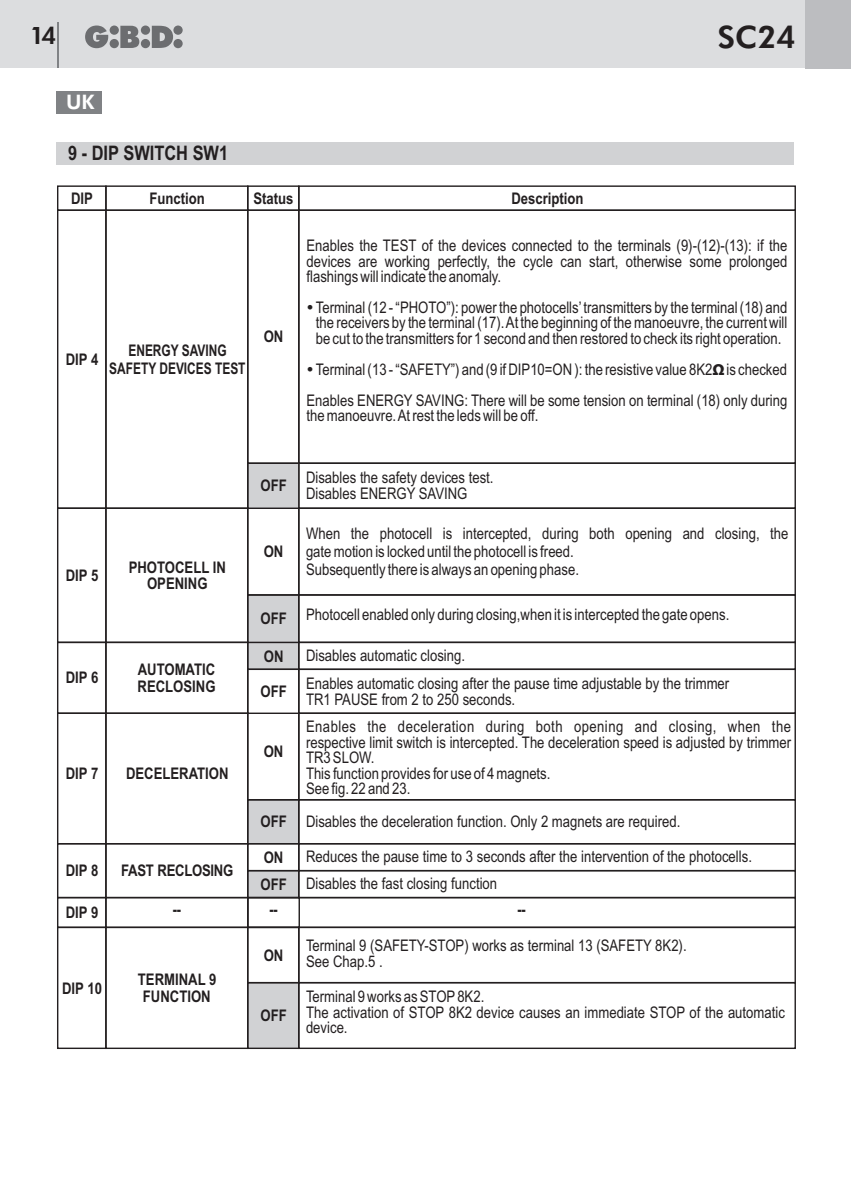
<style>
.page{position:relative;width:851px;height:1191px;background:#fff}
.page>*{position:absolute;margin:0;border:0;box-sizing:border-box;transform-origin:0 0}
.t1{font:800 31px "Futura BT";color:#231f20}
.t2{font:800 24px "Futura BT";color:#231f20}
.t3{font:700 20px "Arial Narrow";color:#231f20}
.t4{font:800 20px "Futura BT";color:#fff}
.t5{font:16px/15.4px "Arial Narrow";color:#231f20}
.t6{font:700 16px/16.4px "Arial Narrow";color:#231f20}
.t7{font:700 16px/18.2px "Arial Narrow";color:#231f20;text-align:center;scale:.91 1}
.t8{font:700 16px "Arial Narrow";letter-spacing:-.02em;color:#231f20}
.s1{font-family:"Myriad Pro";font-weight:900}
.s2{font-weight:700}
</style>
<div class="page">
<div style="left:0;top:0;width:849px;height:68px;background:#dcdddf"></div>
<hr style="left:57px;top:23px;width:1px;height:45px;background:#808285">
<div style="left:805px;top:0;width:45px;height:68px;background:#bcbdc0"></div>
<svg style="left:85px;top:26px;width:98px;height:22px"></svg>
<svg style="left:248px;top:871px;width:50px;height:26px"></svg>
<div style="left:248px;top:981px;width:52px;height:68px;background:#d1d2d4"></div>
<div style="left:57px;top:843px;width:50px;height:55px;border:1px solid #231f20"></div>
<div style="left:247px;top:843px;width:52px;height:28px;border:1px solid #231f20"></div>
<div style="left:105px;top:843px;width:143px;height:55px;border:1px solid #231f20"></div>
<div style="left:298px;top:870px;width:497px;height:28px;border:1px solid #231f20"></div>
<div style="left:57px;top:926px;width:50px;height:123px;border:1px solid #231f20"></div>
<div style="left:247px;top:926px;width:52px;height:57px;border:1px solid #231f20"></div>
<div style="left:105px;top:926px;width:143px;height:123px;border:1px solid #231f20"></div>
<div style="left:298px;top:982px;width:497px;height:67px;border:1px solid #231f20"></div>
<div style="left:57px;top:185px;width:50px;height:26px;border:1px solid #231f20"></div>
<div style="left:247px;top:185px;width:52px;height:26px;border:1px solid #231f20"></div>
<div style="left:105px;top:185px;width:143px;height:26px;border:1px solid #231f20"></div>
<div style="left:298px;top:185px;width:497px;height:26px;border:1px solid #231f20"></div>
<svg style="left:246px;top:800px;width:54px;height:45px;background:#c5c6c7"></svg>
<div style="left:298px;top:799px;width:497px;height:45px;border:1px solid #231f20"></div>
<div style="left:298px;top:712px;width:497px;height:88px;border:1px solid #231f20"></div>
<div style="left:57px;top:712px;width:50px;height:132px;border:1px solid #231f20"></div>
<div style="left:247px;top:712px;width:52px;height:88px;border:1px solid #231f20"></div>
<div style="left:105px;top:712px;width:143px;height:132px;border:1px solid #231f20"></div>
<div style="left:57px;top:142px;width:737px;height:22px;background:#d1d2d4"></div>
<div style="left:57px;top:641px;width:50px;height:73px;border:1px solid #231f20"></div>
<div style="left:105px;top:641px;width:143px;height:73px;border:1px solid #231f20"></div>
<div style="left:298px;top:668px;width:497px;height:46px;border:1px solid #231f20"></div>
<div style="left:298px;top:641px;width:497px;height:29px;border:1px solid #231f20"></div>
<svg style="left:246px;top:595px;width:54px;height:119px"></svg>
<div style="left:57px;top:507px;width:50px;height:136px;border:1px solid #231f20"></div>
<div style="left:247px;top:507px;width:52px;height:88px;border:1px solid #231f20"></div>
<div style="left:105px;top:507px;width:143px;height:136px;border:1px solid #231f20"></div>
<div style="left:298px;top:594px;width:497px;height:49px;border:1px solid #231f20"></div>
<div style="left:298px;top:462px;width:497px;height:47px;border:1px solid #231f20"></div>
<svg style="left:248px;top:464px;width:52px;height:45px;background:#c3c4c6"></svg>
<div style="left:298px;top:209px;width:497px;height:255px;border:1px solid #231f20"></div>
<div style="left:57px;top:209px;width:50px;height:300px;border:1px solid #231f20"></div>
<div style="left:247px;top:209px;width:52px;height:255px;border:1px solid #231f20"></div>
<div style="left:105px;top:209px;width:143px;height:300px;border:1px solid #231f20"></div>
<div style="left:57px;top:91px;width:45px;height:22px;background:#808285"></div>
<div style="left:57px;top:897px;width:50px;height:31px;border:1px solid #231f20"></div>
<div style="left:105px;top:897px;width:143px;height:31px;border:1px solid #231f20"></div>
<div style="left:247px;top:897px;width:548px;height:31px;border:1px solid #231f20"></div>
<div style="left:247px;top:897px;width:53px;height:31px;border:1px solid #231f20"></div>
<h2 class="t2" style="left:30px;top:25px;width:28px">14</h2>
<h1 class="t1" style="left:717px;top:24px;width:79px">SC24</h1>
<p class="t4" style="left:66px;top:94px;width:30px">UK</p>
<p class="t3" style="left:68px;top:146px;width:162px">9 - DIP SWITCH SW1</p>
<p class="t6" style="left:71px;top:191px;width:23px">DIP</p>
<p class="t6" style="left:149px;top:191px;width:57px">Function</p>
<p class="t6" style="left:253px;top:191px;width:42px">Status</p>
<p class="t6" style="left:511px;top:191px;width:74px">Description</p>
<p class="t6" style="left:66px;top:353px;width:34px">DIP 4</p>
<p class="t7" style="left:109px;top:343px;width:151px">ENERGY SAVING<br>SAFETY DEVICES TEST</p>
<p class="t6" style="left:264px;top:330px;width:21px">ON</p>
<p class="t5" style="left:306px;top:239px;width:482px;text-align:justify">Enables the TEST of the devices connected to the terminals (9)-(12)-(13): if the devices are working perfectly, the cycle can start, otherwise some prolonged flashings will indicate the anomaly.</p>
<p class="t5" style="left:306px;top:301px;width:482px;text-align:center">•Terminal (12 - “PHOTO”): power the photocells’transmitters by the terminal (18) and the receivers by the terminal (17). At the beginning of the manoeuvre, the current will be cut to the transmitters for 1 second and then restored to check its right operation.</p>
<p class="t5" style="left:306px;top:355px;width:482px;line-height:31.4px">•Terminal (13 - “SAFETY”) and (9 if DIP10=ON ): the resistive value 8K2<span class="s1">Ω</span>is checked<br>Enables ENERGY SAVING: There will be some tension on terminal (18) only during</p>
<p class="t5" style="left:306px;top:409px;width:233px">the manoeuvre. At rest the leds will be off.</p>
<p class="t6" style="left:66px;top:568px;width:34px">DIP 5</p>
<p class="t6" style="left:129px;top:560px;width:99px;text-align:center">PHOTOCELL IN<br>OPENING</p>
<p class="t6" style="left:260px;top:479px;width:28px">OFF</p>
<p class="t6" style="left:264px;top:545px;width:21px">ON</p>
<p class="t5" style="left:306px;top:471px;width:189px">Disables the safety devices test.<br>Disables ENERGY SAVING</p>
<p class="t5" style="left:306px;top:526px;width:484px;line-height:18.2px">When the photocell is intercepted, during both opening and closing, the gate motion is locked until the photocell is freed.<br>Subsequently there is always an opening phase.</p>
<p class="t5" style="left:260px;top:608px;width:470px"><span class="s2">OFF</span> Photocell enabled only during closing,when it is intercepted the gate opens.</p>
<p class="t6" style="left:264px;top:649px;width:21px">ON</p>
<p class="t5" style="left:306px;top:649px;width:160px">Disables automatic closing.</p>
<p class="t6" style="left:260px;top:684px;width:28px">OFF</p>
<p class="t6" style="left:137px;top:663px;width:79px">AUTOMATIC<br>RECLOSING</p>
<p class="t6" style="left:66px;top:671px;width:34px">DIP 6</p>
<p class="t5" style="left:306px;top:677px;width:424px">Enables automatic closing after the pause time adjustable by the trimmer<br>TR1 PAUSE from 2 to 250 seconds.</p>
<p class="t6" style="left:66px;top:766px;width:34px">DIP 7</p>
<p class="t6" style="left:126px;top:766px;width:104px">DECELERATION</p>
<p class="t6" style="left:66px;top:864px;width:34px">DIP 8</p>
<p class="t8" style="left:121px;top:864px;width:113px">FAST RECLOSING</p>
<p class="t6" style="left:264px;top:744px;width:21px">ON</p>
<p class="t6" style="left:260px;top:815px;width:28px">OFF</p>
<p class="t6" style="left:260px;top:845px;width:28px;line-height:27px">ON<br>OFF</p>
<p class="t5" style="left:306px;top:720px;width:486px">Enables the deceleration during both opening and closing, when the respective limit switch is intercepted. The deceleration speed is adjusted by trimmer TR3 SLOW.<br>This function provides for use of 4 magnets.<br>See fig. 22 and 23.</p>
<p class="t5" style="left:306px;top:815px;width:376px">Disables the deceleration function. Only 2 magnets are required.</p>
<p class="t5" style="left:306px;top:844px;width:447px;line-height:27px">Reduces the pause time to 3 seconds after the intervention of the photocells.<br>Disables the fast closing function</p>
<p class="t6" style="left:66px;top:905px;width:34px">DIP 9</p>
<p class="t6" style="left:173px;top:902px;width:10px">--</p>
<p class="t6" style="left:269px;top:902px;width:10px">--</p>
<p class="t6" style="left:517px;top:902px;width:10px">--</p>
<p class="t6" style="left:264px;top:948px;width:21px">ON</p>
<p class="t5" style="left:306px;top:939px;width:382px">Terminal 9 (SAFETY-STOP) works as terminal 13 (SAFETY 8K2).<br>See Chap.5 .</p>
<p class="t6" style="left:62px;top:981px;width:41px">DIP 10</p>
<p class="t6" style="left:138px;top:973px;width:80px;text-align:center">TERMINAL 9<br>FUNCTION</p>
<p class="t6" style="left:260px;top:1008px;width:28px">OFF</p>
<p class="t5" style="left:306px;top:990px;width:480px">Terminal 9 works as STOP8K2.<br>The activation of STOP 8K2 device causes an immediate STOP of the automatic device.</p>
</div>
